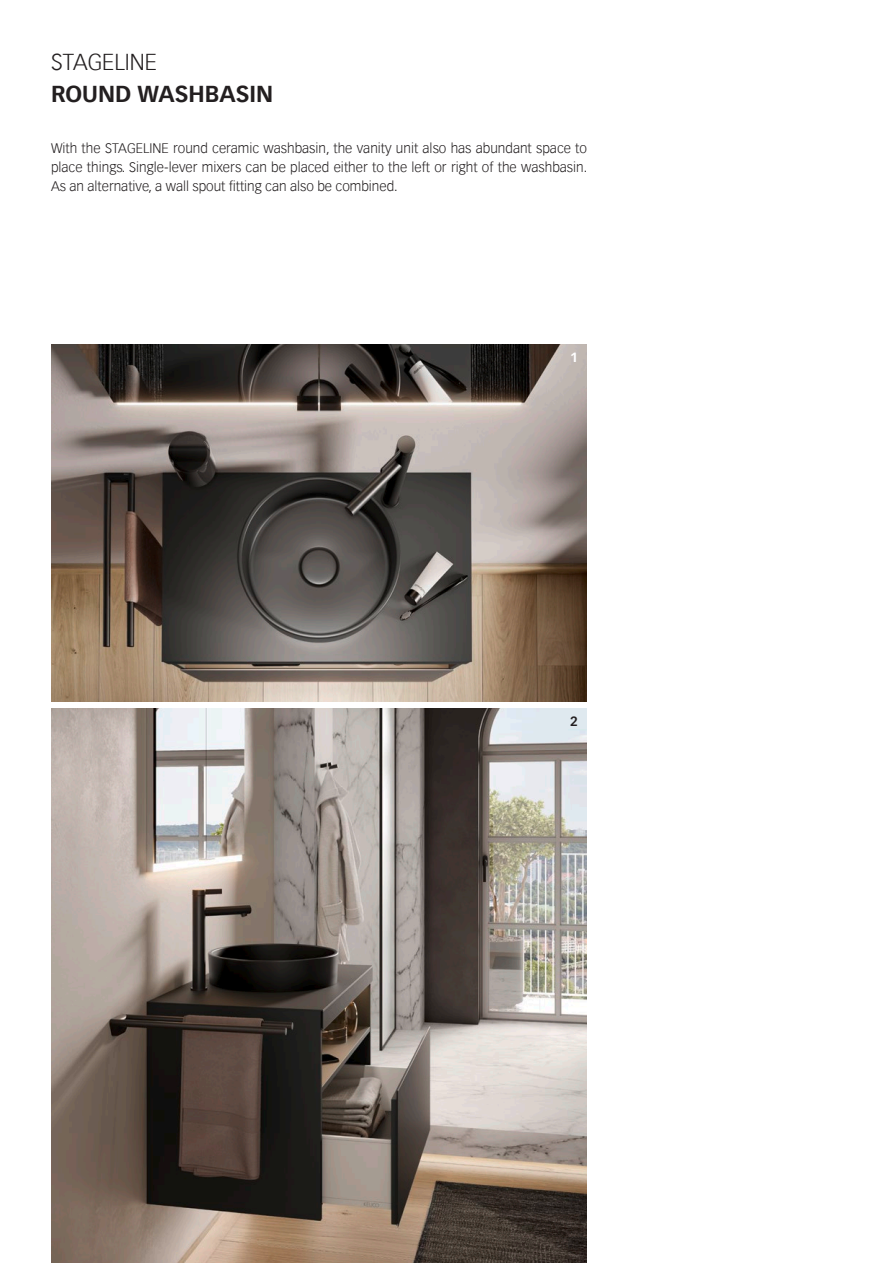
<style>
.page{position:relative;width:893px;height:1263px;background:#fff}
.page>*{position:absolute;margin:0;border:0;box-sizing:border-box;transform-origin:0 0}
.Rubrik{font:700 22.5px/32px "Vectora Com";color:#231f20}
.Copy{font:300 13.5px/19.2px "Vectora Com";color:#231f20;text-align:justify}
.t1{font:700 13.05px "Vectora Com";color:#fff}
.t2{font:700 13.05px "Vectora Com";color:#231f20}
.s1{font-weight:300}
</style>
<div class="page">
<img style="left:51px;top:344px;width:536px;height:358px">
<img style="left:51px;top:708px;width:536px;height:555px">
<p class="Rubrik" style="left:51px;top:46px;width:224px"><span class="s1">STAGELINE<br></span>ROUND WASHBASIN</p>
<p class="Copy" style="left:51px;top:139px;width:538px">With the STAGELINE round ceramic washbasin, the vanity unit also has abundant space to place things. Single-lever mixers can be placed either to the left or right of the washbasin.<br>As an alternative, a wall spout fitting can also be combined.</p>
<p class="t1" style="left:570px;top:350px;width:9px">1</p>
<p class="t2" style="left:570px;top:713px;width:9px">2</p>
</div>
